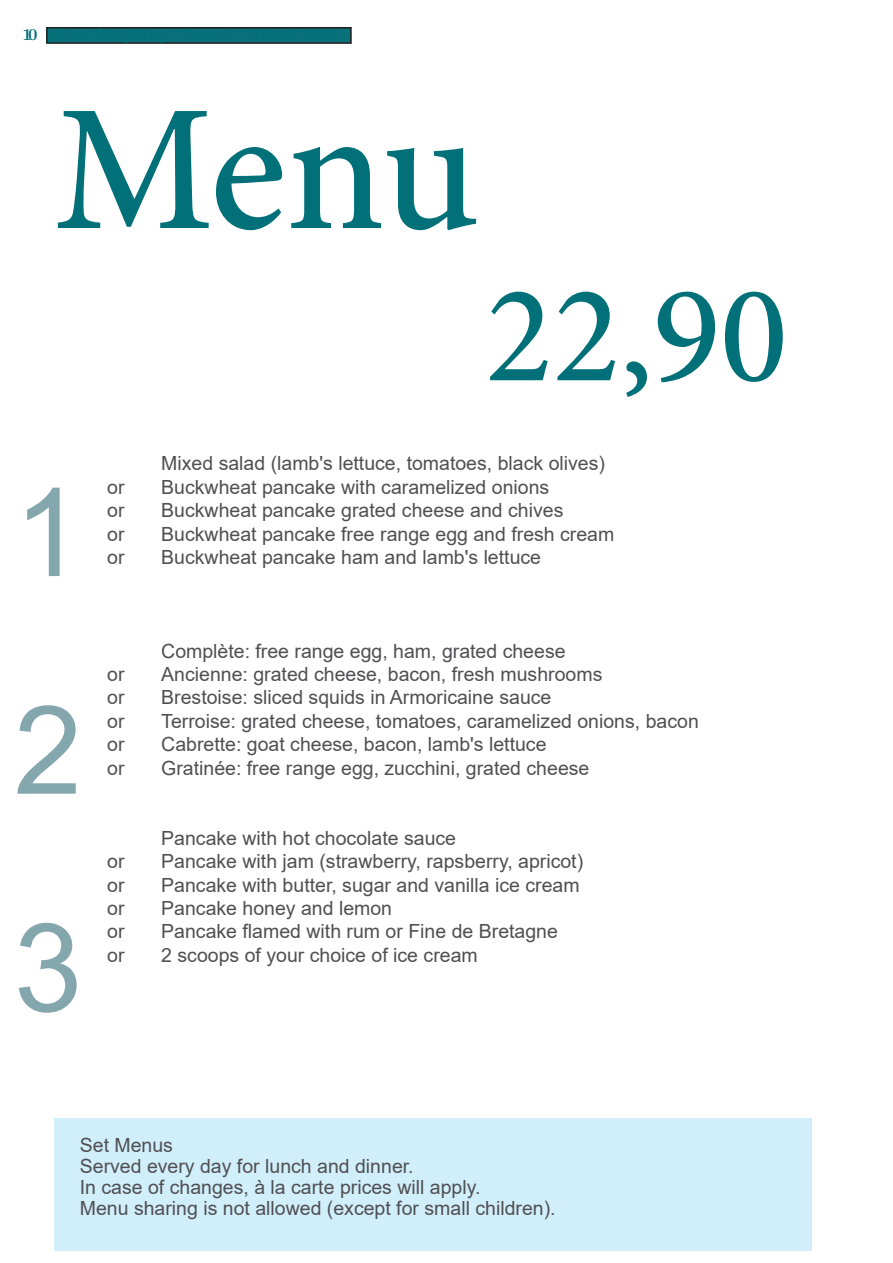
<style>
.page{position:relative;width:893px;height:1263px;background:#fff}
.page>*{position:absolute;margin:0;border:0;box-sizing:border-box;transform-origin:0 0}
.t1{font:500 180px "Minion Pro";color:#017078}
.t2{font:500 139.5px "Minion Pro";color:#017078}
.t3{font:123px "Arial";color:#84a6ad}
.t4{font:19.5px/21px "Arial";color:#505052}
</style>
<div class="page">
<div style="left:54px;top:1118px;width:758px;height:132px;background:#d1eefb"></div>
<div style="left:47px;top:28px;width:304px;height:15px;background:#087079"></div>
<div style="left:46px;top:27px;width:306px;height:17px;border:2px solid #231f20"></div>
<h1 class="t1" style="left:54px;top:63px;width:426px">Menu</h1>
<h2 class="t2" style="left:486px;top:252px;width:304px">22,90</h2>
<h3 class="t3" style="left:14px;top:448px;width:70px">1</h3>
<h3 class="t3" style="left:14px;top:666px;width:70px">2</h3>
<h3 class="t3" style="left:14px;top:883px;width:70px">3</h3>
<p class="t4" style="left:161px;top:453px;width:445px">Mixed salad (lamb's lettuce, tomatoes, black olives)</p>
<p class="t4" style="left:107px;top:476px;width:19px">or</p>
<p class="t4" style="left:161px;top:476px;width:389px">Buckwheat pancake with caramelized onions</p>
<p class="t4" style="left:107px;top:500px;width:19px">or</p>
<p class="t4" style="left:161px;top:500px;width:404px">Buckwheat pancake grated cheese and chives</p>
<p class="t4" style="left:107px;top:523px;width:19px">or</p>
<p class="t4" style="left:161px;top:523px;width:455px">Buckwheat pancake free range egg and fresh cream</p>
<p class="t4" style="left:107px;top:546px;width:19px">or</p>
<p class="t4" style="left:161px;top:546px;width:381px">Buckwheat pancake ham and lamb's lettuce</p>
<p class="t4" style="left:161px;top:640px;width:406px">Complète: free range egg, ham, grated cheese</p>
<p class="t4" style="left:107px;top:663px;width:19px">or</p>
<p class="t4" style="left:161px;top:663px;width:443px">Ancienne: grated cheese, bacon, fresh mushrooms</p>
<p class="t4" style="left:107px;top:687px;width:19px">or</p>
<p class="t4" style="left:161px;top:687px;width:392px">Brestoise: sliced squids in Armoricaine sauce</p>
<p class="t4" style="left:107px;top:710px;width:19px">or</p>
<p class="t4" style="left:161px;top:710px;width:539px">Terroise: grated cheese, tomatoes, caramelized onions, bacon</p>
<p class="t4" style="left:107px;top:734px;width:19px">or</p>
<p class="t4" style="left:161px;top:734px;width:387px">Cabrette: goat cheese, bacon, lamb's lettuce</p>
<p class="t4" style="left:107px;top:757px;width:19px">or</p>
<p class="t4" style="left:161px;top:757px;width:430px">Gratinée: free range egg, zucchini, grated cheese</p>
<p class="t4" style="left:161px;top:827px;width:296px">Pancake with hot chocolate sauce</p>
<p class="t4" style="left:107px;top:851px;width:19px">or</p>
<p class="t4" style="left:161px;top:851px;width:423px">Pancake with jam (strawberry, rapsberry, apricot)</p>
<p class="t4" style="left:107px;top:874px;width:19px">or</p>
<p class="t4" style="left:161px;top:874px;width:420px">Pancake with butter, sugar and vanilla ice cream</p>
<p class="t4" style="left:107px;top:897px;width:19px">or</p>
<p class="t4" style="left:161px;top:897px;width:232px">Pancake honey and lemon</p>
<p class="t4" style="left:107px;top:921px;width:19px">or</p>
<p class="t4" style="left:161px;top:921px;width:398px">Pancake flamed with rum or Fine de Bretagne</p>
<p class="t4" style="left:107px;top:944px;width:19px">or</p>
<p class="t4" style="left:161px;top:944px;width:318px">2 scoops of your choice of ice cream</p>
<p class="t4" style="left:80px;top:1134px;width:477px">Set Menus<br>Served every day for lunch and dinner.<br>In case of changes, à la carte prices will apply.<br>Menu sharing is not allowed (except for small children).</p>
</div>
